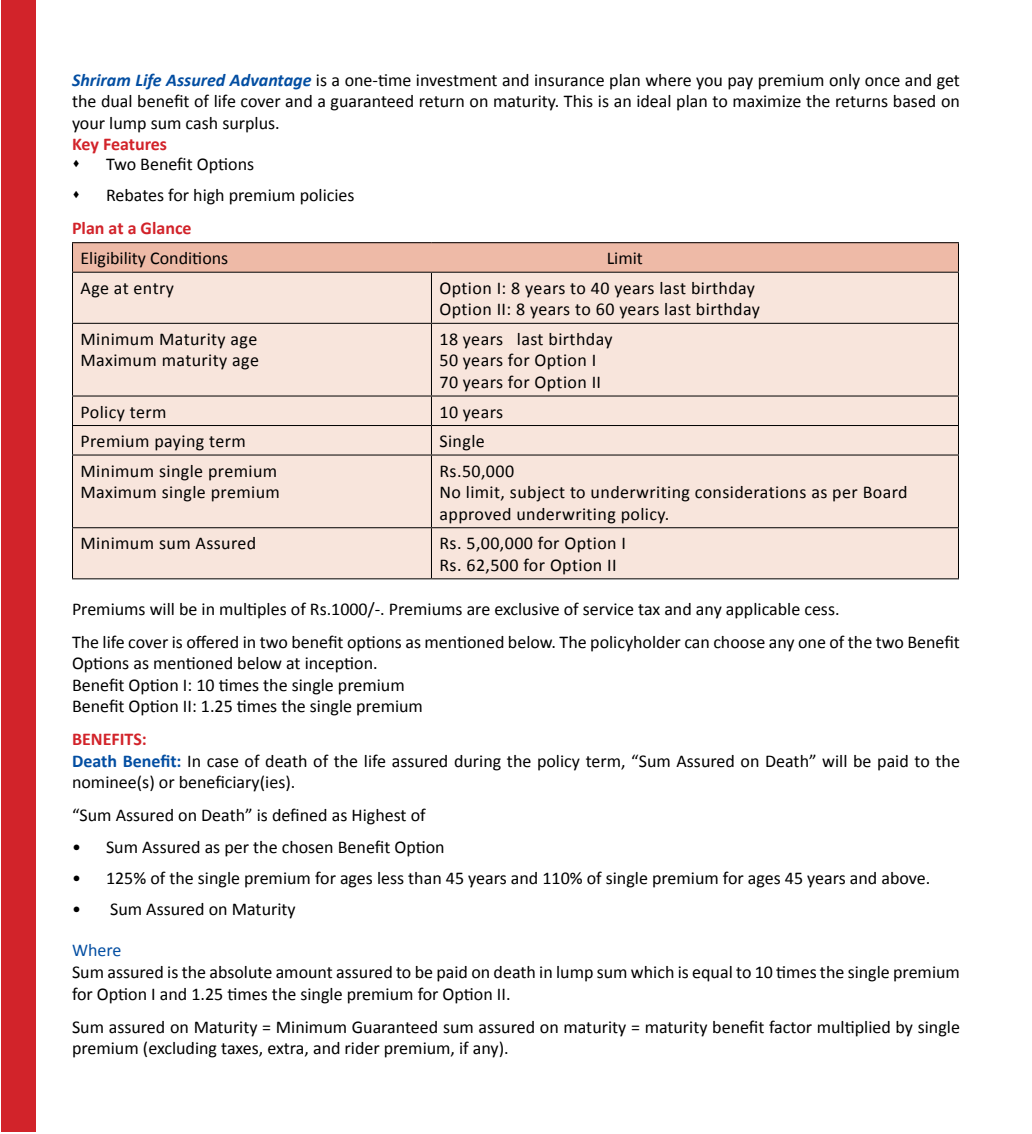
<style>
.page{position:relative;width:1032px;height:1134px;background:#fff}
.page>*{position:absolute;margin:0;border:0;box-sizing:border-box;transform-origin:0 0}
.t1{font:18px/21.6px "Calibri";color:#000}
.t2{font:18px/21.6px "Calibri";letter-spacing:.02em;color:#000}
.t3{font:700 18px "Calibri";letter-spacing:-.01em;color:#d2232a}
.t4{font:18px "Calibri";color:#034ea2}
.s1{font-weight:700;font-style:italic;color:#034ea2}
.s2{font-weight:700;color:#d2232a}
.s3{font-weight:700;color:#034ea2}
</style>
<div class="page">
<div style="left:72px;top:243px;width:886px;height:29px;background:#eebaa7"></div>
<div style="left:73px;top:273px;width:885px;height:305px;background:#f8e5dc"></div>
<hr style="left:72px;top:242px;width:359px;height:1px;background:#000">
<svg style="left:72px;top:243px;width:1px;height:29px"></svg>
<hr style="left:431px;top:242px;width:528px;height:1px;background:#000">
<svg style="left:958px;top:243px;width:1px;height:29px"></svg>
<hr style="left:72px;top:272px;width:359px;height:1px;background:#000">
<hr style="left:72px;top:273px;width:1px;height:50px;background:#000">
<hr style="left:431px;top:272px;width:528px;height:1px;background:#000">
<hr style="left:431px;top:273px;width:1px;height:50px;background:#000">
<hr style="left:958px;top:273px;width:1px;height:50px;background:#000">
<hr style="left:72px;top:323px;width:359px;height:1px;background:#000">
<hr style="left:72px;top:324px;width:1px;height:71px;background:#000">
<hr style="left:431px;top:323px;width:528px;height:1px;background:#000">
<hr style="left:431px;top:324px;width:1px;height:71px;background:#000">
<hr style="left:958px;top:324px;width:1px;height:71px;background:#000">
<hr style="left:72px;top:395px;width:359px;height:1px;background:#000">
<hr style="left:431px;top:395px;width:528px;height:1px;background:#000">
<hr style="left:72px;top:425px;width:359px;height:1px;background:#000">
<svg style="left:72px;top:396px;width:1px;height:58px"></svg>
<hr style="left:431px;top:425px;width:528px;height:1px;background:#000">
<svg style="left:431px;top:396px;width:1px;height:58px"></svg>
<svg style="left:958px;top:396px;width:1px;height:58px"></svg>
<hr style="left:72px;top:454px;width:359px;height:1px;background:#000">
<hr style="left:72px;top:455px;width:1px;height:72px;background:#000">
<hr style="left:431px;top:454px;width:528px;height:1px;background:#000">
<hr style="left:431px;top:455px;width:1px;height:72px;background:#000">
<hr style="left:958px;top:455px;width:1px;height:72px;background:#000">
<hr style="left:72px;top:527px;width:359px;height:1px;background:#000">
<hr style="left:72px;top:528px;width:1px;height:50px;background:#000">
<hr style="left:431px;top:527px;width:528px;height:1px;background:#000">
<hr style="left:431px;top:528px;width:1px;height:50px;background:#000">
<hr style="left:958px;top:528px;width:1px;height:50px;background:#000">
<hr style="left:72px;top:578px;width:359px;height:1px;background:#000">
<hr style="left:431px;top:578px;width:528px;height:1px;background:#000">
<div style="left:1px;top:1px;width:35px;height:1131px;background:#d2232a"></div>
<p class="t1" style="left:72px;top:69px;width:889px;text-align:justify"><span class="s1">Shriram Life Assured Advantage</span> is a one-time investment and insurance plan where you pay premium only once and get the dual benefit of life cover and a guaranteed return on maturity. This is an ideal plan to maximize the returns based on your lump sum cash surplus.</p>
<p class="t3" style="left:72px;top:133px;width:97px">Key Features</p>
<p class="t1" style="left:72px;top:153px;width:184px">▲ Two Benefit Options</p>
<p class="t1" style="left:72px;top:179px;width:284px;line-height:33px">▲ Rebates for high premium policies<br><span class="s2">Plan at a Glance</span></p>
<p class="t1" style="left:80px;top:247px;width:149px">Eligibility Conditions</p>
<p class="t1" style="left:607px;top:247px;width:38px">Limit</p>
<p class="t2" style="left:80px;top:277px;width:95px">Age at entry</p>
<p class="t2" style="left:439px;top:277px;width:322px">Option I: 8 years to 40 years last birthday<br>Option II: 8 years to 60 years last birthday</p>
<p class="t2" style="left:80px;top:328px;width:180px">Minimum Maturity age<br>Maximum maturity age</p>
<p class="t2" style="left:439px;top:328px;width:175px">18 years last birthday<br>50 years for Option I<br>70 years for Option II</p>
<p class="t2" style="left:80px;top:401px;width:87px">Policy term</p>
<p class="t1" style="left:439px;top:401px;width:65px">10 years</p>
<p class="t2" style="left:80px;top:430px;width:167px">Premium paying term</p>
<p class="t1" style="left:439px;top:430px;width:47px">Single</p>
<p class="t2" style="left:80px;top:460px;width:201px">Minimum single premium<br>Maximum single premium</p>
<p class="t2" style="left:439px;top:460px;width:470px">Rs.50,000<br>No limit, subject to underwriting considerations as per Board approved underwriting policy.</p>
<p class="t2" style="left:80px;top:532px;width:177px">Minimum sum Assured</p>
<p class="t2" style="left:439px;top:532px;width:188px">Rs. 5,00,000 for Option I<br>Rs. 62,500 for Option II</p>
<p class="t1" style="left:72px;top:592px;width:889px;line-height:33px">Premiums will be in multiples of Rs.1000/-. Premiums are exclusive of service tax and any applicable cess.<br>The life cover is offered in two benefit options as mentioned below. The policyholder can choose any one of the two Benefit</p>
<p class="t1" style="left:72px;top:652px;width:352px">Options as mentioned below at inception.<br>Benefit Option I: 10 times the single premium<br>Benefit Option II: 1.25 times the single premium</p>
<p class="t1" style="left:72px;top:728px;width:889px"><span class="s2">BENEFITS:<br></span><span class="s3">Death Benefit:</span> In case of death of the life assured during the policy term, “Sum Assured on Death” will be paid to the nominee(s) or beneficiary(ies).</p>
<p class="t1" style="left:72px;top:805px;width:355px">“Sum Assured on Death” is defined as Highest of</p>
<p class="t1" style="left:72px;top:836px;width:374px">• Sum Assured as per the chosen Benefit Option</p>
<p class="t1" style="left:72px;top:867px;width:860px">• 125% of the single premium for ages less than 45 years and 110% of single premium for ages 45 years and above.</p>
<p class="t1" style="left:72px;top:898px;width:225px">• Sum Assured on Maturity</p>
<p class="t4" style="left:72px;top:939px;width:51px">Where</p>
<p class="t1" style="left:72px;top:961px;width:889px">Sum assured is the absolute amount assured to be paid on death in lump sum which is equal to 10 times the single premium for Option I and 1.25 times the single premium for Option II.</p>
<p class="t1" style="left:72px;top:1016px;width:889px">Sum assured on Maturity = Minimum Guaranteed sum assured on maturity = maturity benefit factor multiplied by single premium (excluding taxes, extra, and rider premium, if any).</p>
</div>
